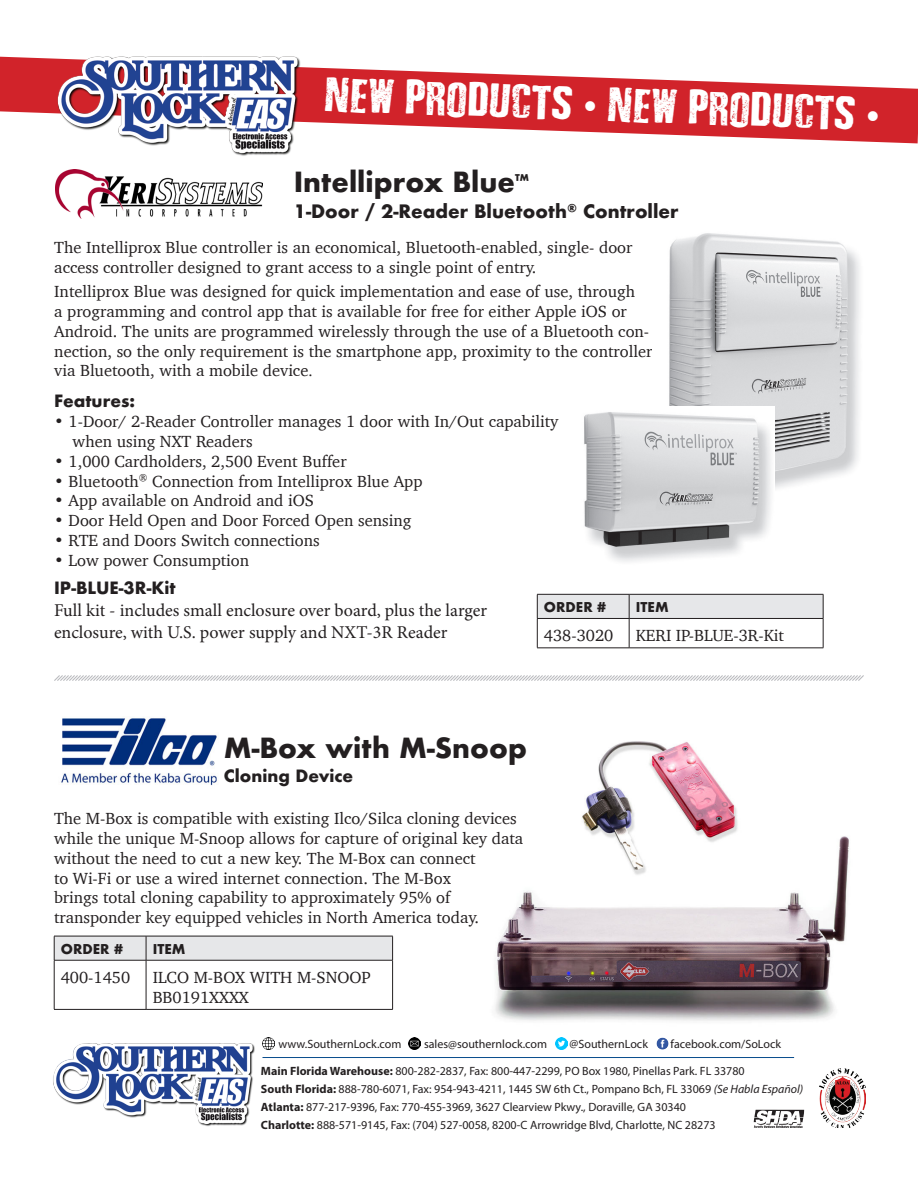
<style>
.page{position:relative;width:918px;height:1188px;background:#fff}
.page>*{position:absolute;margin:0;border:0;box-sizing:border-box;transform-origin:0 0}
.t1{font:39.3px "Depressionist 3 Revisited";color:#fff}
.t2{font:700 27px "Futura";color:#231f20}
.t3{font:18px/21.6px "Minion Pro";letter-spacing:-.005em;color:#231f20}
.t4{font:700 18px "Futura";color:#231f20}
.Table_Body{font:16.5px/19.8px "Charter";color:#231f20}
.t5{font:700 16.5px "Futura";color:#231f20}
.Table_Heading{font:700 13.2px "Futura";color:#231f20}
.t6{font:12px "Myriad Pro";color:#231f20}
.s1{font-family:"Arial"}
.s2{font-size:15px}
.s3{font-weight:700}
.s4{font-style:italic}
</style>
<div class="page">
<hr style="left:537px;top:648px;width:92px;height:1px;background:#231f20">
<svg style="left:537px;top:594px;width:287px;height:54px"></svg>
<hr style="left:629px;top:648px;width:194px;height:1px;background:#231f20">
<img style="left:55px;top:170px;width:207px;height:49px">
<img style="left:53px;top:1043px;width:202px;height:84px">
<img style="left:819px;top:1068px;width:47px;height:59px">
<svg style="left:755px;top:1109px;width:50px;height:3px"></svg>
<img style="left:753px;top:1110px;width:51px;height:18px">
<svg style="left:555px;top:1037px;width:12px;height:12px"></svg>
<img style="left:656px;top:1037px;width:13px;height:13px">
<svg style="left:262px;top:1037px;width:13px;height:12px"></svg>
<svg style="left:408px;top:1037px;width:13px;height:13px"></svg>
<hr style="left:262px;top:1057px;width:532px;height:1px;background:#094d8d">
<img style="left:669px;top:233px;width:191px;height:256px">
<img style="left:584px;top:407px;width:191px;height:155px">
<svg style="left:0;top:57px;width:918px;height:86px;fill:#d1232a"></svg>
<img style="left:54px;top:56px;width:249px;height:100px">
<svg style="left:917px;top:88px;width:1px;height:23px"></svg>
<img style="left:495px;top:741px;width:354px;height:280px">
<hr style="left:54px;top:960px;width:92px;height:1px;background:#231f20">
<div style="left:54px;top:936px;width:339px;height:24px;background:#e6e7e9"></div>
<hr style="left:146px;top:936px;width:247px;height:1px;background:#231f20">
<hr style="left:146px;top:960px;width:247px;height:1px;background:#231f20">
<hr style="left:54px;top:960px;width:1px;height:49px;background:#231f20">
<hr style="left:146px;top:960px;width:1px;height:49px;background:#231f20">
<hr style="left:54px;top:1009px;width:92px;height:1px;background:#231f20">
<hr style="left:392px;top:960px;width:1px;height:49px;background:#231f20">
<hr style="left:146px;top:1009px;width:247px;height:1px;background:#231f20">
<img style="left:61px;top:718px;width:156px;height:68px">
<svg style="left:54px;top:675px;width:810px;height:6px;background:#dfe0e1"></svg>
<p class="t1" style="left:325px;top:75px;width:557px;rotate:2deg">NEW PRODUCTS <span class="s1">•</span> NEW PRODUCTS <span class="s1">•</span></p>
<p class="t2" style="left:294px;top:163px;width:237px">Intelliprox Blue<sup>™</sup></p>
<p class="t4" style="left:294px;top:199px;width:386px">1-Door / 2-Reader Bluetooth<sup>®</sup> Controller</p>
<p class="Table_Body" style="left:54px;top:237px;width:580px">The Intelliprox Blue controller is an economical, Bluetooth-enabled, single- door access controller designed to grant access to a single point of entry.</p>
<p class="Table_Body" style="left:54px;top:281px;width:600px">Intelliprox Blue was designed for quick implementation and ease of use, through<br>a programming and control app that is available for free for either Apple iOS or Android. The units are programmed wirelessly through the use of a Bluetooth con&shy;nection, so the only requirement is the smartphone app, proximity to the controller via Bluetooth, with a mobile device<span class="s2">.</span></p>
<p class="t5" style="left:54px;top:389px;width:82px">Features:</p>
<p class="Table_Body" style="left:54px;top:411px;width:506px">• 1-Door/ 2-Reader Controller manages 1 door with In/Out capability</p>
<p class="Table_Body" style="left:73px;top:431px;width:182px">when using NXT Readers</p>
<p class="Table_Body" style="left:54px;top:451px;width:294px">• 1,000 Cardholders, 2,500 Event Buffer</p>
<p class="Table_Body" style="left:54px;top:471px;width:370px">• Bluetooth<sup>®</sup> Connection from Intelliprox Blue App</p>
<p class="Table_Body" style="left:54px;top:491px;width:261px">• App available on Android and iOS</p>
<p class="Table_Body" style="left:54px;top:510px;width:359px">• Door Held Open and Door Forced Open sensing</p>
<p class="Table_Body" style="left:54px;top:530px;width:267px">• RTE and Doors Switch connections</p>
<p class="Table_Body" style="left:54px;top:550px;width:196px">• Low power Consumption</p>
<p class="t5" style="left:54px;top:576px;width:123px">IP-BLUE-3R-Kit</p>
<p class="t3" style="left:54px;top:600px;width:435px">Full kit - includes small enclosure over board, plus the larger enclosure, with U.S. power supply and NXT-3R Reader</p>
<p class="Table_Heading" style="left:544px;top:597px;width:64px">ORDER #</p>
<p class="Table_Heading" style="left:636px;top:597px;width:34px">ITEM</p>
<p class="Table_Body" style="left:544px;top:625px;width:71px">438-3020</p>
<p class="Table_Body" style="left:636px;top:625px;width:150px">KERI IP-BLUE-3R-Kit</p>
<p class="t2" style="left:224px;top:728px;width:305px">M-Box with M-Snoop</p>
<p class="t5" style="left:224px;top:764px;width:131px">Cloning Device</p>
<p class="Table_Body" style="left:54px;top:808px;width:471px">The M-Box is compatible with existing Ilco/Silca cloning devices while the unique M-Snoop allows for capture of original key data without the need to cut a new key. The M-Box can connect<br>to Wi-Fi or use a wired internet connection. The M-Box<br>brings total cloning capability to approximately 95% of transponder key equipped vehicles in North America today.</p>
<p class="Table_Heading" style="left:61px;top:939px;width:64px">ORDER #</p>
<p class="Table_Heading" style="left:153px;top:939px;width:34px">ITEM</p>
<p class="Table_Body" style="left:61px;top:967px;width:71px">400-1450</p>
<p class="Table_Body" style="left:153px;top:967px;width:220px">ILCO M-BOX WITH M-SNOOP<br>BB0191XXXX</p>
<p class="t6" style="left:279px;top:1036px;width:124px">www.SouthernLock.com</p>
<p class="t6" style="left:424px;top:1036px;width:125px">sales@southernlock.com</p>
<p class="t6" style="left:570px;top:1036px;width:80px">@SouthernLock</p>
<p class="t6" style="left:670px;top:1036px;width:112px">facebook.com/SoLock</p>
<p class="t6" style="left:261px;top:1063px;width:485px"><span class="s3">Main Florida Warehouse:</span> 800-282-2837, Fax: 800-447-2299, PO Box 1980, Pinellas Park. FL 33780</p>
<p class="t6" style="left:261px;top:1081px;width:544px"><span class="s3">South Florida:</span> 888-780-6071, Fax: 954-943-4211, 1445 SW 6th Ct., Pompano Bch, FL 33069 <span class="s4">(Se Habla Español)</span></p>
<p class="t6" style="left:261px;top:1099px;width:427px"><span class="s3">Atlanta:</span> 877-217-9396, Fax: 770-455-3969, 3627 Clearview Pkwy., Doraville, GA 30340</p>
<p class="t6" style="left:261px;top:1117px;width:456px"><span class="s3">Charlotte:</span> 888-571-9145, Fax: (704) 527-0058, 8200-C Arrowridge Blvd, Charlotte, NC 28273</p>
</div>
